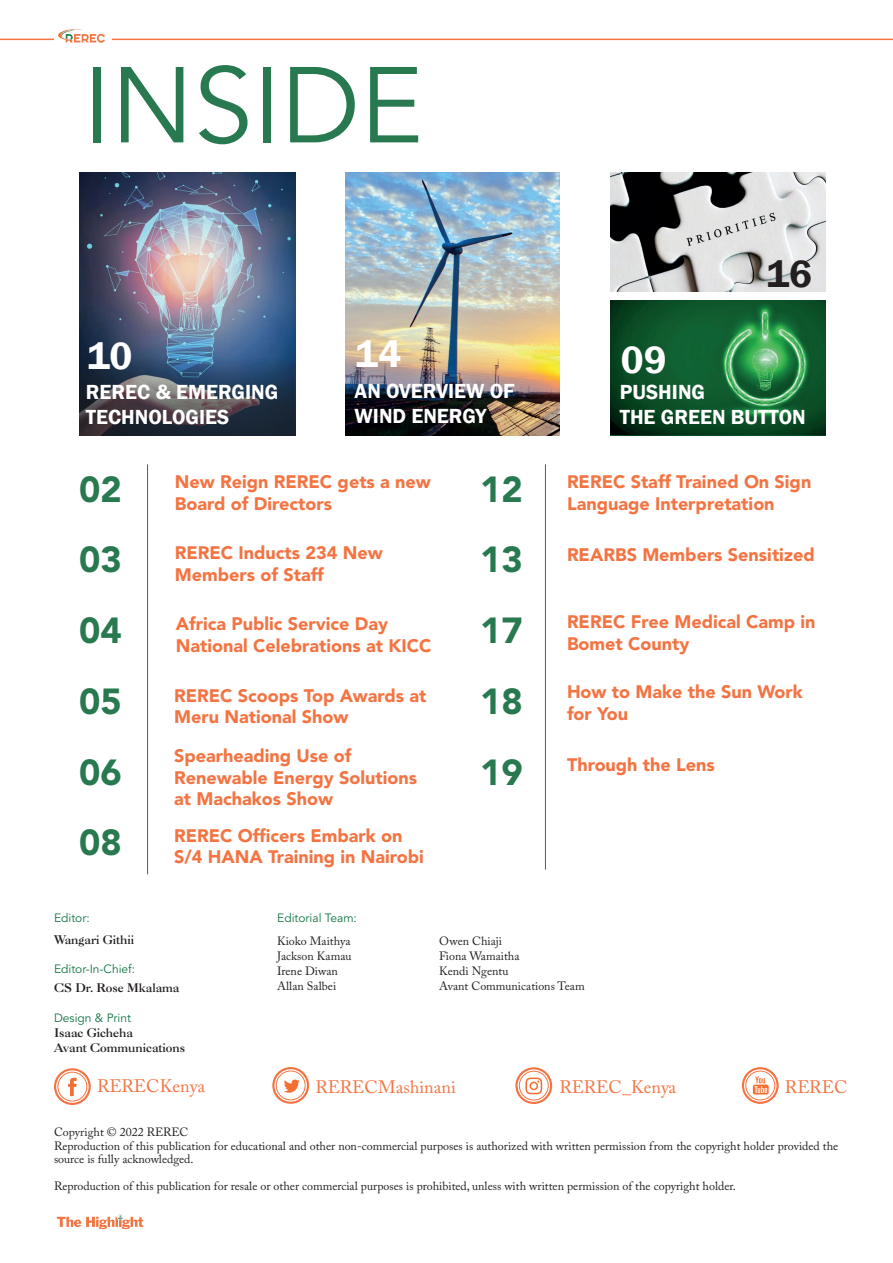
<style>
.page{position:relative;width:893px;height:1263px;background:#fff}
.page>*{position:absolute;margin:0;border:0;box-sizing:border-box;transform-origin:0 0}
.t1{font:106.5px "Avenir LT Std";color:#28794f}
.t2{font:600 39px "Franklin Gothic";color:#fff}
.t3{font:600 39px "Franklin Gothic";color:#231f20}
.t4{font:900 36px/70.8px "Avenir LT Std";color:#28794f}
.t5{font:600 21px/25.2px "Franklin Gothic";color:#fff}
.t6{font:900 18px/21.6px "Avenir LT Std";color:#f37442}
.t7{font:18px "Adobe Caslon Pro";color:#f37544}
.t8{font:12px/13.5px "Adobe Caslon Pro";color:#231f20}
.t9{font:700 12px/15px "Caslon BT";color:#231f20}
.t10{font:12px "Avenir LT Std";color:#0f7543}
</style>
<div class="page">
<svg style="left:57px;top:1214px;width:86px;height:15px"></svg>
<img style="left:610px;top:300px;width:216px;height:136px">
<hr style="left:0;top:39px;width:893px;height:1px;background:#f37544">
<div style="left:54px;top:27px;width:57px;height:24px;background:#fff"></div>
<svg style="left:58px;top:29px;width:47px;height:14px"></svg>
<svg style="left:54px;top:1068px;width:37px;height:37px"></svg>
<svg style="left:272px;top:1067px;width:38px;height:37px"></svg>
<svg style="left:515px;top:1067px;width:38px;height:37px"></svg>
<svg style="left:741px;top:1067px;width:38px;height:37px"></svg>
<img style="left:346px;top:173px;width:214px;height:263px">
<img style="left:610px;top:173px;width:216px;height:119px">
<img style="left:79px;top:173px;width:217px;height:262px">
<svg style="left:79px;top:357px;width:216px;height:79px;background:#354052"></svg>
<hr style="left:147px;top:464px;width:1px;height:410px;background:#28784f">
<hr style="left:545px;top:464px;width:1px;height:405px;background:#28784f">
<h1 class="t1" style="left:83px;top:44px;width:342px">INSIDE</h1>
<h2 class="t2" style="left:87px;top:331px;width:47px">10</h2>
<h3 class="t5" style="left:86px;top:380px;width:194px">REREC &amp; EMERGING<br>TECHNOLOGIES</h3>
<h2 class="t2" style="left:355px;top:330px;width:48px">14</h2>
<h3 class="t5" style="left:355px;top:378px;width:162px">AN OVERVIEW OF<br>WIND ENERGY</h3>
<h3 class="t4" style="left:79px;top:453px;width:44px">02</h3>
<h3 class="t4" style="left:79px;top:524px;width:44px">03</h3>
<h3 class="t4" style="left:79px;top:595px;width:44px">04</h3>
<h3 class="t4" style="left:79px;top:666px;width:44px">05<br>06</h3>
<h3 class="t6" style="left:175px;top:471px;width:257px">New Reign REREC gets a new<br>Board of Directors</h3>
<h3 class="t6" style="left:175px;top:542px;width:209px">REREC Inducts 234 New<br>Members of Staff</h3>
<h3 class="t6" style="left:176px;top:613px;width:257px">Africa Public Service Day<br>National Celebrations at KICC</h3>
<h3 class="t6" style="left:174px;top:684px;width:254px">REREC Scoops Top Awards at<br>Meru National Show</h3>
<h3 class="t6" style="left:174px;top:745px;width:244px">Spearheading Use of<br>Renewable Energy Solutions at Machakos Show</h3>
<h3 class="t4" style="left:480px;top:453px;width:44px;text-align:justify">12<br>13<br>17<br>18<br>19</h3>
<h3 class="t4" style="left:79px;top:807px;width:44px">08</h3>
<h3 class="t6" style="left:174px;top:824px;width:251px">REREC Officers Embark on<br>S/4 HANA Training in Nairobi</h3>
<h2 class="t2" style="left:621px;top:336px;width:47px">09</h2>
<h2 class="t3" style="left:766px;top:250px;width:47px">16</h2>
<h3 class="t5" style="left:620px;top:380px;width:187px">PUSHING<br>THE GREEN BUTTON</h3>
<h3 class="t6" style="left:567px;top:471px;width:246px">REREC Staff Trained On Sign<br>Language Interpretation</h3>
<h3 class="t6" style="left:567px;top:544px;width:249px">REARBS Members Sensitized</h3>
<h3 class="t6" style="left:567px;top:611px;width:250px">REREC Free Medical Camp in<br>Bomet County</h3>
<h3 class="t6" style="left:567px;top:681px;width:237px">How to Make the Sun Work for You</h3>
<h3 class="t6" style="left:567px;top:754px;width:149px">Through the Lens</h3>
<p class="t10" style="left:54px;top:911px;width:37px">Editor:</p>
<p class="t9" style="left:54px;top:932px;width:82px">Wangari Githii</p>
<p class="t10" style="left:54px;top:962px;width:83px">Editor-In-Chief:</p>
<p class="t9" style="left:54px;top:980px;width:127px">CS Dr. Rose Mkalama</p>
<p class="t10" style="left:54px;top:1010px;width:79px">Design &amp; Print</p>
<p class="t9" style="left:54px;top:1025px;width:133px">Isaac Gicheha<br>Avant Communications</p>
<h3 class="t7" style="left:97px;top:1075px;width:109px">RERECKenya</h3>
<h3 class="t7" style="left:315px;top:1076px;width:142px">RERECMashinani</h3>
<h3 class="t7" style="left:559px;top:1076px;width:118px">REREC_Kenya</h3>
<h3 class="t7" style="left:785px;top:1076px;width:64px">REREC</h3>
<p class="t10" style="left:277px;top:911px;width:81px">Editorial Team:</p>
<p class="t8" style="left:277px;top:934px;width:75px">Kioko Maithya</p>
<p class="t8" style="left:439px;top:934px;width:64px">Owen Chiaji</p>
<p class="t8" style="left:277px;top:949px;width:76px">Jackson Kamau</p>
<p class="t8" style="left:439px;top:949px;width:82px">Fiona Wamaitha</p>
<p class="t8" style="left:277px;top:964px;width:62px">Irene Diwan</p>
<p class="t8" style="left:439px;top:964px;width:71px">Kendi Ngentu</p>
<p class="t8" style="left:277px;top:979px;width:60px">Allan Salbei</p>
<p class="t8" style="left:439px;top:979px;width:147px">Avant Communications Team</p>
<p class="t8" style="left:54px;top:1125px;width:786px">Copyright © 2022 REREC<br>Reproduction of this publication for educational and other non-commercial purposes is authorized with written permission from the copyright holder provided the source is fully acknowledged.</p>
<p class="t8" style="left:54px;top:1179px;width:683px">Reproduction of this publication for resale or other commercial purposes is prohibited, unless with written permission of the copyright holder.</p>
</div>
